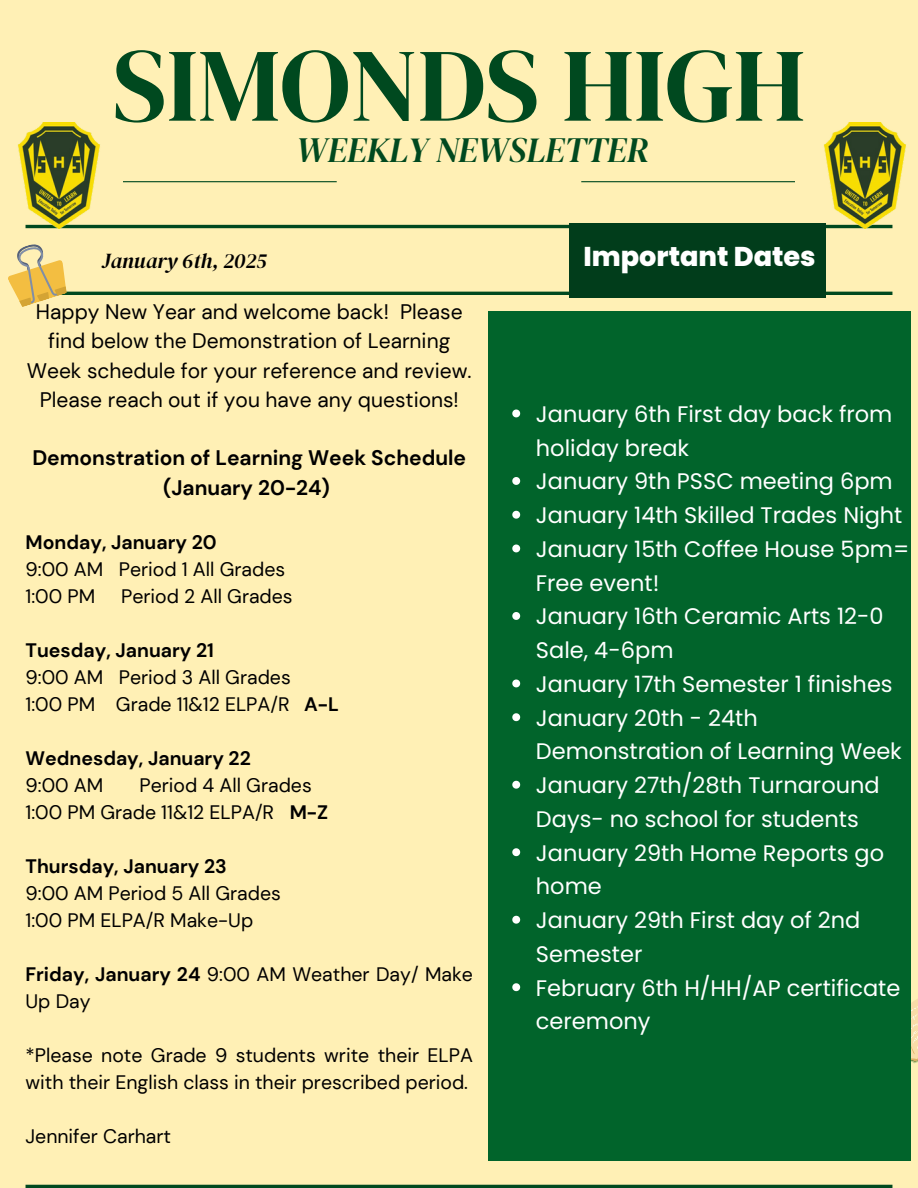
<style>
.page{position:relative;width:918px;height:1188px;background:#fff0b5}
.page>*{position:absolute;margin:0;border:0;box-sizing:border-box;transform-origin:0 0}
.t1{font:103.95px "DM Serif Display";color:#00491f}
.t2{font:italic 35.25px "DM Serif Display";color:#00491f}
.t3{font:800 27.15px "Poppins";color:#fff}
.t4{font:22.5px/33.8px "Poppins";color:#fff}
.t5{font:italic 21.15px "DM Serif Display";color:#000}
.t6{font:21px/29.2px "DM Sans";color:#000;text-align:center}
.t7{font:700 21px/29.2px "DM Sans";color:#000;text-align:center}
.t8{font:19.5px/27px "DM Sans";color:#000}
.t9{font:700 19.5px "DM Sans";color:#000}
.s1{font-weight:700}
</style>
<div class="page">
<hr style="left:123px;top:181px;width:214px;height:1px;background:#00491f">
<hr style="left:26px;top:225px;width:866px;height:3px;background:#00491f">
<hr style="left:26px;top:292px;width:866px;height:3px;background:#00491f">
<hr style="left:26px;top:1185px;width:866px;height:3px;background:#00491f">
<hr style="left:581px;top:181px;width:214px;height:1px;background:#00491f">
<svg style="left:911px;top:999px;width:7px;height:65px"></svg>
<svg style="left:8px;top:244px;width:64px;height:63px"></svg>
<img style="left:824px;top:123px;width:82px;height:105px">
<img style="left:18px;top:123px;width:94px;height:106px">
<div style="left:569px;top:223px;width:257px;height:74px;background:#013d1b"></div>
<div style="left:488px;top:311px;width:423px;height:849px;background:#01642b"></div>
<svg style="left:512px;top:410px;width:8px;height:7px"></svg>
<svg style="left:512px;top:477px;width:8px;height:8px"></svg>
<svg style="left:512px;top:511px;width:8px;height:8px"></svg>
<svg style="left:512px;top:545px;width:8px;height:7px"></svg>
<svg style="left:512px;top:612px;width:8px;height:8px"></svg>
<svg style="left:512px;top:680px;width:8px;height:7px"></svg>
<svg style="left:512px;top:713px;width:8px;height:8px"></svg>
<svg style="left:512px;top:781px;width:8px;height:8px"></svg>
<svg style="left:512px;top:848px;width:8px;height:8px"></svg>
<svg style="left:512px;top:916px;width:8px;height:8px"></svg>
<svg style="left:512px;top:983px;width:8px;height:8px"></svg>
<h1 class="t1" style="left:113px;top:13px;width:694px">SIMONDS HIGH</h1>
<p class="t2" style="left:296px;top:125px;width:355px">WEEKLY NEWSLETTER</p>
<p class="t5" style="left:102px;top:246px;width:166px">January 6th, 2025</p>
<p class="t3" style="left:584px;top:238px;width:234px">Important Dates</p>
<h3 class="t6" style="left:27px;top:297px;width:446px">Happy New Year and welcome back! Please find below the Demonstration of Learning Week schedule for your reference and review.<br>Please reach out if you have any questions!</h3>
<p class="t7" style="left:32px;top:444px;width:435px">Demonstration of Learning Week Schedule (January 20-24)</p>
<h2 class="t9" style="left:26px;top:529px;width:193px">Monday, January 20</h2>
<p class="t8" style="left:26px;top:555px;width:261px">9:00 AM Period 1 All Grades</p>
<p class="t8" style="left:26px;top:582px;width:71px">1:00 PM</p>
<p class="t8" style="left:121px;top:582px;width:173px">Period 2 All Grades</p>
<h5 class="t9" style="left:26px;top:637px;width:190px">Tuesday, January 21</h5>
<h4 class="t8" style="left:26px;top:663px;width:267px">9:00 AM Period 3 All Grades</h4>
<p class="t8" style="left:26px;top:690px;width:315px">1:00 PM Grade 11&amp;12 ELPA/R <span class="s1">A-L</span></p>
<p class="t9" style="left:26px;top:745px;width:227px">Wednesday, January 22</p>
<p class="t8" style="left:26px;top:771px;width:79px">9:00 AM</p>
<p class="t8" style="left:140px;top:771px;width:174px">Period 4 All Grades</p>
<p class="t8" style="left:26px;top:798px;width:304px">1:00 PM Grade 11&amp;12 ELPA/R <span class="s1">M-Z</span></p>
<p class="t9" style="left:26px;top:853px;width:203px">Thursday, January 23</p>
<p class="t8" style="left:26px;top:879px;width:257px">9:00 AM Period 5 All Grades</p>
<p class="t8" style="left:26px;top:906px;width:229px">1:00 PM ELPA/R Make-Up</p>
<p class="t8" style="left:26px;top:960px;width:449px"><span class="s1">Friday, January 24</span> 9:00 AM Weather Day/ Make<br>Up Day</p>
<p class="t8" style="left:26px;top:1041px;width:449px">*Please note Grade 9 students write their ELPA with their English class in their prescribed period.</p>
<p class="t8" style="left:26px;top:1122px;width:147px">Jennifer Carhart</p>
<p class="t4" style="left:536px;top:397px;width:358px">January 6th First day back from holiday break</p>
<p class="t4" style="left:536px;top:465px;width:358px">January 9th PSSC meeting 6pm</p>
<p class="t4" style="left:536px;top:498px;width:368px">January 14th Skilled Trades Night</p>
<p class="t4" style="left:536px;top:532px;width:375px">January 15th Coffee House 5pm=<br>Free event!</p>
<p class="t4" style="left:536px;top:600px;width:349px">January 16th Ceramic Arts 12-0<br>Sale, 4-6pm</p>
<p class="t4" style="left:536px;top:667px;width:358px">January 17th Semester 1 finishes</p>
<p class="t4" style="left:536px;top:701px;width:367px">January 20th - 24th<br>Demonstration of Learning Week</p>
<p class="t4" style="left:536px;top:768px;width:345px">January 27th/28th Turnaround<br>Days- no school for students</p>
<p class="t4" style="left:536px;top:836px;width:350px">January 29th Home Reports go home</p>
<p class="t4" style="left:536px;top:903px;width:326px">January 29th First day of 2nd<br>Semester</p>
<p class="t4" style="left:536px;top:971px;width:366px">February 6th H/HH/AP certificate ceremony</p>
</div>
